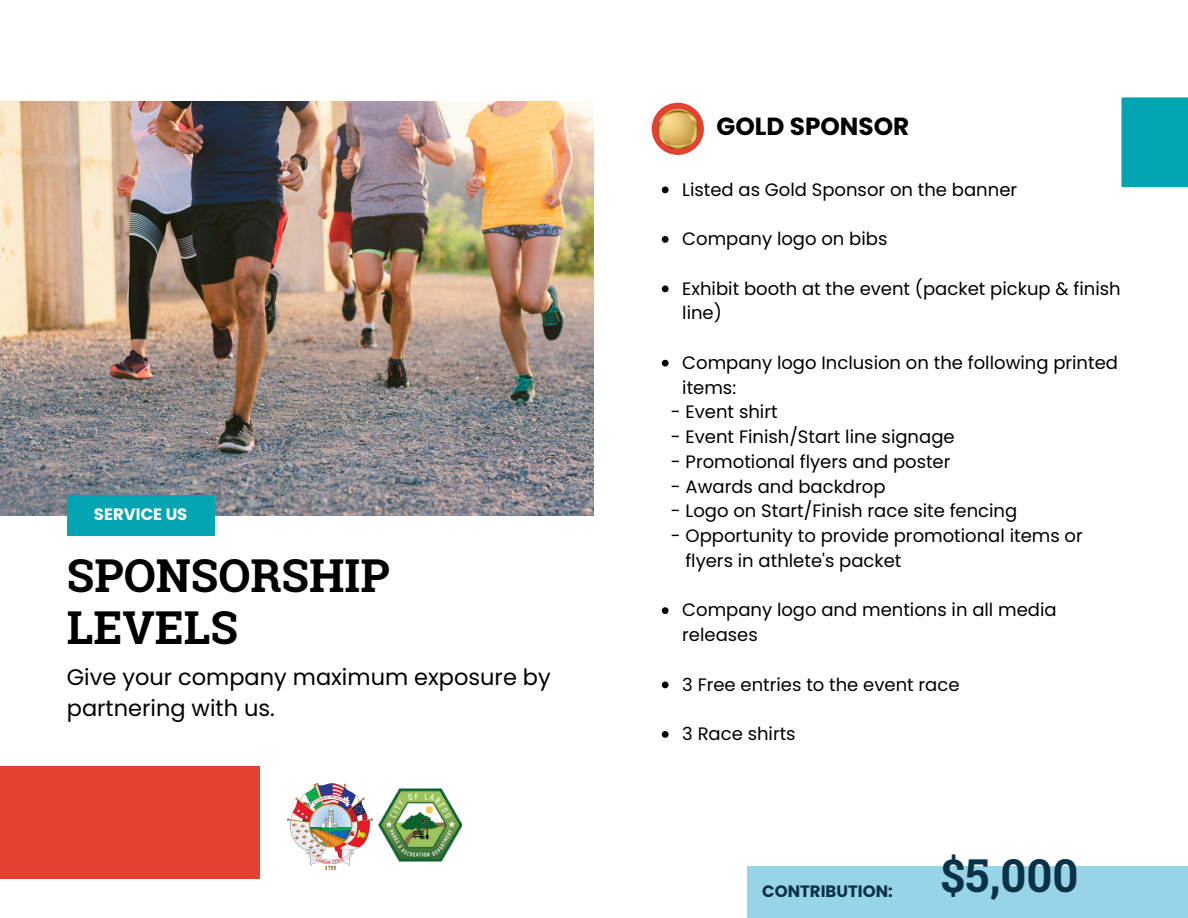
<style>
.page{position:relative;width:1188px;height:918px;background:#fff}
.page>*{position:absolute;margin:0;border:0;box-sizing:border-box;transform-origin:0 0}
.t1{font:700 45.3px/51.3px "Roboto Slab";color:#000}
.t2{font:700 45.3px "Roboto Slab";color:#093249}
.t3{font:700 24.75px "Poppins";color:#000}
.t4{font:22.5px/30.3px "Poppins";color:#000}
.t5{font:18px/24.8px "Poppins";color:#000}
.t6{font:700 16.5px "Poppins";color:#093249}
.t7{font:700 16.5px "Poppins";color:#fff}
</style>
<div class="page">
<img style="left:0;top:101px;width:594px;height:414px">
<div style="left:67px;top:496px;width:148px;height:40px;background:#02a5b1"></div>
<svg style="left:652px;top:103px;width:51px;height:51px"></svg>
<div style="left:1121px;top:97px;width:67px;height:91px;background:#02a5b1"></div>
<div style="left:0;top:766px;width:260px;height:113px;background:#e54131"></div>
<img style="left:287px;top:784px;width:86px;height:85px">
<img style="left:379px;top:788px;width:83px;height:74px">
<img style="left:658px;top:109px;width:40px;height:40px">
<svg style="left:662px;top:187px;width:7px;height:6px"></svg>
<svg style="left:662px;top:236px;width:7px;height:7px"></svg>
<svg style="left:662px;top:286px;width:7px;height:6px"></svg>
<svg style="left:662px;top:360px;width:7px;height:7px"></svg>
<svg style="left:662px;top:607px;width:7px;height:7px"></svg>
<svg style="left:662px;top:682px;width:7px;height:6px"></svg>
<svg style="left:662px;top:731px;width:7px;height:7px"></svg>
<div style="left:747px;top:866px;width:441px;height:52px;background:#98d4e8"></div>
<p class="t7" style="left:94px;top:503px;width:95px">SERVICE US</p>
<p class="t1" style="left:67px;top:549px;width:324px">SPONSORSHIP<br>LEVELS</p>
<p class="t4" style="left:67px;top:662px;width:486px">Give your company maximum exposure by partnering with us.</p>
<p class="t3" style="left:717px;top:109px;width:194px">GOLD SPONSOR</p>
<p class="t5" style="left:682px;top:177px;width:336px">Listed as Gold Sponsor on the banner</p>
<h2 class="t5" style="left:682px;top:226px;width:207px">Company logo on bibs</h2>
<p class="t5" style="left:682px;top:276px;width:440px">Exhibit booth at the event (packet pickup &amp; finish line)</p>
<p class="t5" style="left:682px;top:350px;width:437px">Company logo Inclusion on the following printed items:</p>
<p class="t5" style="left:671px;top:400px;width:108px">- Event shirt</p>
<p class="t5" style="left:671px;top:424px;width:285px">- Event Finish/Start line signage</p>
<p class="t5" style="left:671px;top:449px;width:281px">- Promotional flyers and poster</p>
<p class="t5" style="left:671px;top:474px;width:216px">- Awards and backdrop</p>
<p class="t5" style="left:671px;top:499px;width:348px">- Logo on Start/Finish race site fencing</p>
<p class="t5" style="left:671px;top:523px;width:413px">- Opportunity to provide promotional items or</p>
<p class="t5" style="left:685px;top:548px;width:218px">flyers in athlete's packet</p>
<p class="t5" style="left:682px;top:598px;width:376px">Company logo and mentions in all media releases</p>
<p class="t5" style="left:682px;top:672px;width:279px">3 Free entries to the event race</p>
<p class="t5" style="left:682px;top:721px;width:115px">3 Race shirts</p>
<p class="t6" style="left:762px;top:879px;width:132px">CONTRIBUTION:</p>
<p class="t2" style="left:941px;top:845px;width:139px">$5,000</p>
</div>
